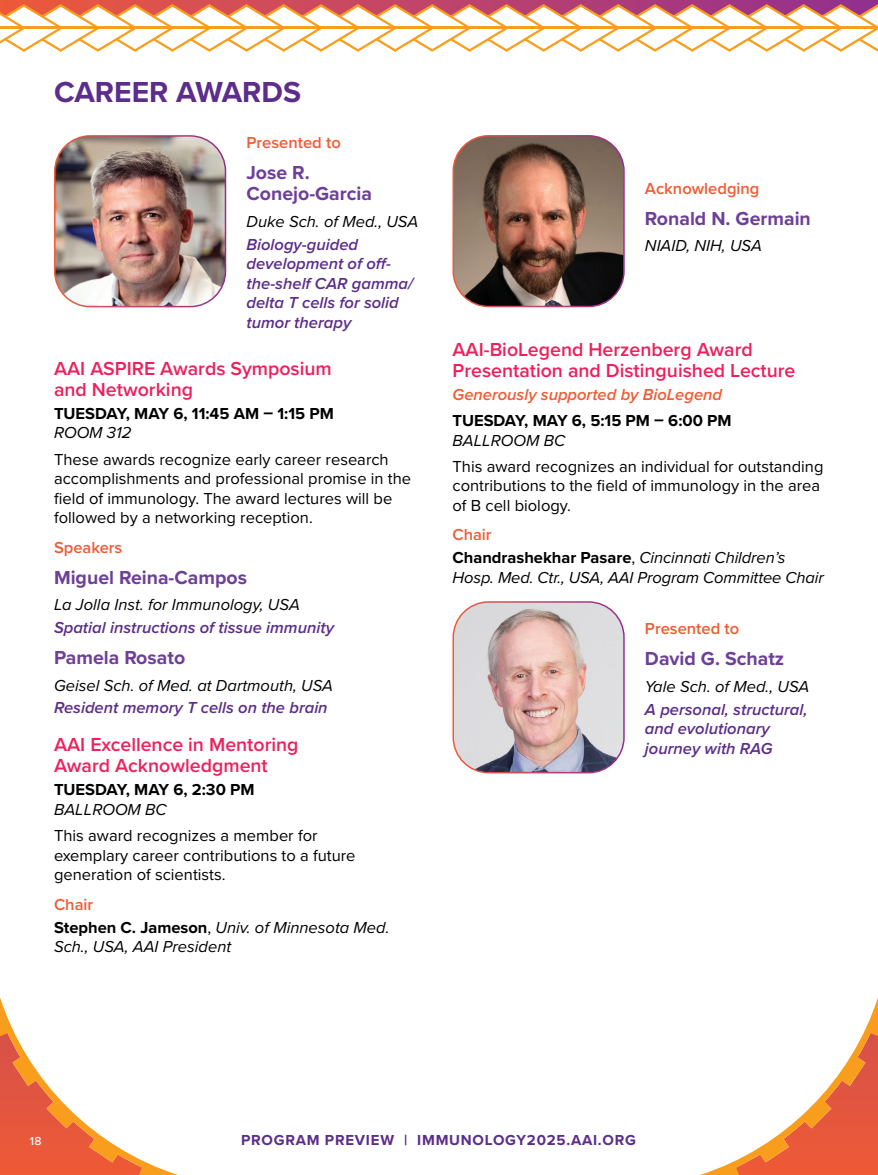
<style>
.page{position:relative;width:878px;height:1175px;background:#fff}
.page>*{position:absolute;margin:0;border:0;box-sizing:border-box;transform-origin:0 0}
.t1{font:700 30px "Proxima Nova";color:#5c2d8b}
.t2{font:600 19.5px/21px "Proxima Nova";color:#ee205b}
.H2_Purple{font:700 19.5px/21px "Proxima Nova";color:#6e3f98}
.BODY_Proxima{font:16.5px/19.5px "Proxima Nova";color:#000}
.BODY_Proxima-2{font:italic 16.5px/19.5px "Proxima Nova";color:#000}
.H3_Purple{font:italic 600 16.5px/19.5px "Proxima Nova";color:#5c2d8b}
.BODY_Proxima-3{font:700 16.5px/19.5px "Proxima Nova";color:#000}
.t3{font:600 16.5px "Proxima Nova";color:#f15b34}
.H2_Light{font:italic 600 16.5px "Proxima Nova";color:#f15b34}
.t4{font:700 15px "Proxima Nova";letter-spacing:.05em;color:#5c2d8b}
.t5{font:500 12px "Proxima Nova";color:#fff}
.s1{font-weight:400;font-style:italic}
.s2{font-weight:700;font-style:normal}
.s3{font-style:normal}
</style>
<div class="page">
<svg style="left:0;top:0;width:878px;height:52px"></svg>
<hr style="left:432px;top:27px;width:446px;height:2px;background:#f99d1c">
<svg style="left:0;top:997px;width:175px;height:177px"></svg>
<svg style="left:703px;top:997px;width:175px;height:177px"></svg>
<img style="left:55px;top:136px;width:170px;height:170px">
<div style="left:54px;top:135px;width:172px;height:172px;border:2px solid #fff;border-radius:35px"></div>
<img style="left:455px;top:136px;width:168px;height:170px">
<div style="left:452px;top:135px;width:172px;height:172px;border:2px solid #fff;border-radius:35px"></div>
<img style="left:455px;top:602px;width:168px;height:170px">
<div style="left:452px;top:601px;width:172px;height:172px;border:2px solid #fff;border-radius:35px"></div>
<h1 class="t1" style="left:54px;top:74px;width:248px">CAREER AWARDS</h1>
<h3 class="t3" style="left:246px;top:133px;width:96px">Presented to</h3>
<p class="H2_Purple" style="left:246px;top:163px;width:127px">Jose R.<br>Conejo-Garcia</p>
<p class="BODY_Proxima-2" style="left:246px;top:212px;width:173px">Duke Sch. of Med., USA</p>
<p class="H3_Purple" style="left:246px;top:235px;width:168px">Biology-guided development of off&shy;the-shelf CAR gamma/ delta T cells for solid tumor therapy</p>
<h2 class="t2" style="left:54px;top:358px;width:279px">AAI ASPIRE Awards Symposium and Networking</h2>
<p class="BODY_Proxima-3" style="left:54px;top:404px;width:281px">TUESDAY, MAY 6, 11:45 AM – 1:15 PM<br><span class="s1">ROOM 312</span></p>
<p class="BODY_Proxima" style="left:54px;top:450px;width:358px">These awards recognize early career research accomplishments and professional promise in the field of immunology. The award lectures will be followed by a networking reception.</p>
<h3 class="t3" style="left:54px;top:537px;width:70px">Speakers</h3>
<p class="H2_Purple" style="left:54px;top:568px;width:194px">Miguel Reina-Campos</p>
<p class="BODY_Proxima-2" style="left:54px;top:595px;width:247px">La Jolla Inst. for Immunology, USA</p>
<p class="H3_Purple" style="left:54px;top:618px;width:281px">Spatial instructions of tissue immunity</p>
<p class="H2_Purple" style="left:54px;top:648px;width:133px">Pamela Rosato</p>
<p class="BODY_Proxima-2" style="left:54px;top:675px;width:280px">Geisel Sch. of Med. at Dartmouth, USA</p>
<p class="H3_Purple" style="left:54px;top:698px;width:275px">Resident memory T cells on the brain</p>
<h2 class="t2" style="left:54px;top:735px;width:246px">AAI Excellence in Mentoring<br>Award Acknowledgment</h2>
<p class="BODY_Proxima-3" style="left:54px;top:780px;width:202px">TUESDAY, MAY 6, 2:30 PM<br><span class="s1">BALLROOM BC</span></p>
<p class="BODY_Proxima" style="left:54px;top:826px;width:303px">This award recognizes a member for exemplary career contributions to a future generation of scientists.</p>
<h3 class="t3" style="left:54px;top:894px;width:41px">Chair</h3>
<p class="BODY_Proxima-2" style="left:54px;top:917px;width:337px"><span class="s2">Stephen C. Jameson</span><span class="s3">,</span> Univ. of Minnesota Med.<br>Sch., USA, AAI President</p>
<h3 class="t3" style="left:645px;top:178px;width:116px">Acknowledging</h3>
<p class="H2_Purple" style="left:645px;top:208px;width:167px">Ronald N. Germain</p>
<p class="BODY_Proxima-2" style="left:645px;top:236px;width:118px">NIAID, NIH, USA</p>
<h2 class="t2" style="left:452px;top:339px;width:344px">AAI-BioLegend Herzenberg Award<br>Presentation and Distinguished Lecture</h2>
<p class="H2_Light" style="left:452px;top:384px;width:271px">Generously supported by BioLegend</p>
<p class="BODY_Proxima-3" style="left:452px;top:411px;width:280px">TUESDAY, MAY 6, 5:15 PM – 6:00 PM<br><span class="s1">BALLROOM BC</span></p>
<p class="BODY_Proxima" style="left:452px;top:457px;width:372px">This award recognizes an individual for outstanding contributions to the field of immunology in the area of B cell biology.</p>
<h3 class="t3" style="left:452px;top:525px;width:41px">Chair</h3>
<p class="BODY_Proxima-2" style="left:452px;top:548px;width:373px"><span class="s2">Chandrashekhar Pasare</span><span class="s3">,</span> Cincinnati Children’s<br>Hosp. Med. Ctr., USA, AAI Program Committee Chair</p>
<h3 class="t3" style="left:645px;top:619px;width:96px">Presented to</h3>
<p class="H2_Purple" style="left:645px;top:649px;width:141px">David G. Schatz</p>
<p class="BODY_Proxima-2" style="left:645px;top:677px;width:166px">Yale Sch. of Med., USA</p>
<p class="H3_Purple" style="left:645px;top:700px;width:164px">A personal, structural, and evolutionary journey with RAG</p>
<p class="t5" style="left:30px;top:1134px;width:13px">18</p>
<p class="t4" style="left:241px;top:1131px;width:396px">PROGRAM PREVIEW | IMMUNOLOGY2025.AAI.ORG</p>
</div>
